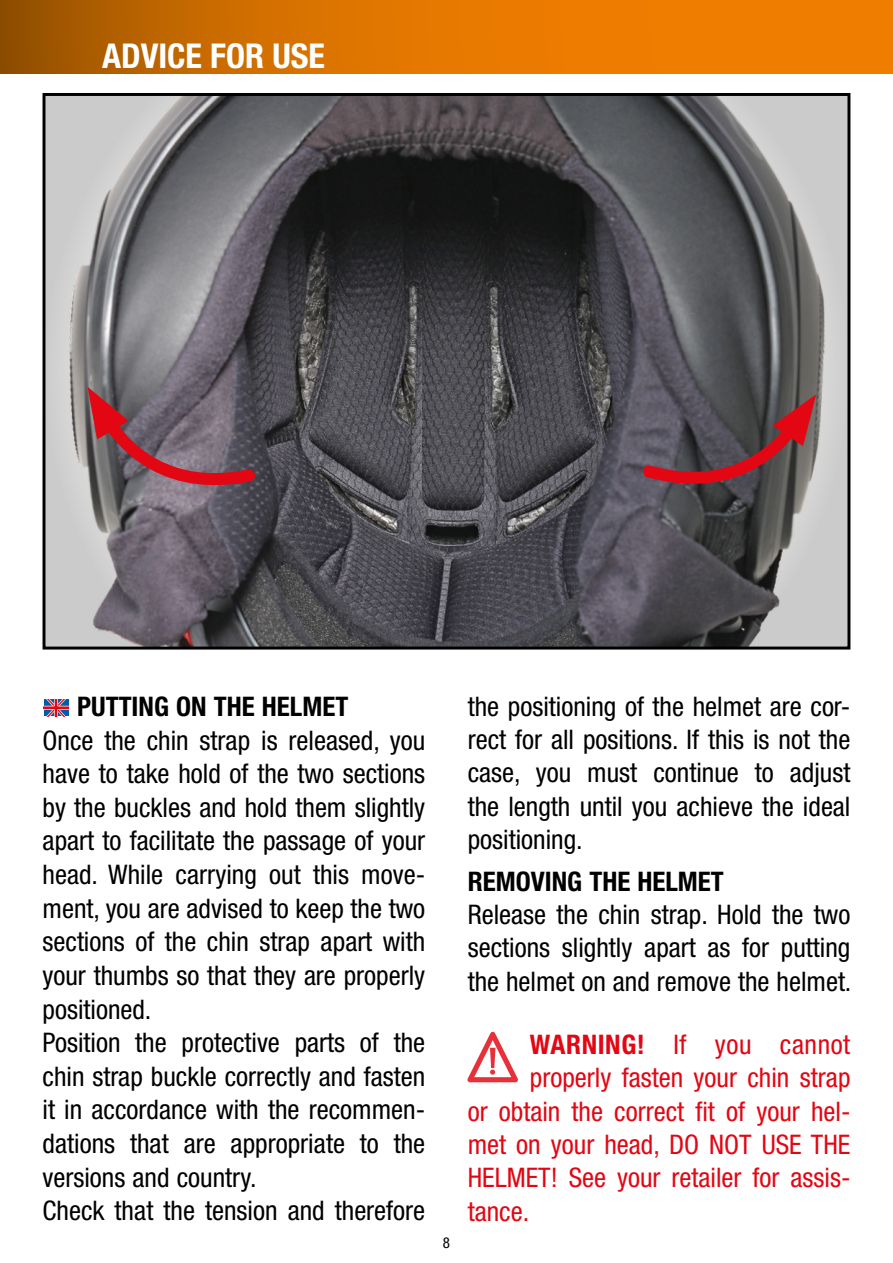
<style>
.page{position:relative;width:893px;height:1263px;background:#fff}
.page>*{position:absolute;margin:0;border:0;box-sizing:border-box;transform-origin:0 0}
.t1{font:700 condensed 34.2px "Helvetica Neue";color:#fff}
.t2{font:condensed 27px/33.6px "Helvetica Neue";color:#000;text-align:justify}
.t3{font:condensed 27px "Helvetica Neue";color:#e30613}
.t4{font:700 condensed 27px "Helvetica Neue";color:#000}
.t5{font:condensed 27px "Helvetica Neue";letter-spacing:.02em;color:#e30613}
.t6{font:condensed 15px "Helvetica Neue";color:#000}
.s1{font-weight:700}
</style>
<div class="page">
<svg style="left:0;top:0;width:893px;height:73px;background:#d97200"></svg>
<img style="left:54px;top:97px;width:785px;height:548px">
<div style="left:43px;top:93px;width:807px;height:556px;border:3px solid #000"></div>
<svg style="left:634px;top:394px;width:182px;height:103px;background:#68474d"></svg>
<svg style="left:86px;top:387px;width:177px;height:107px;background:#7b5660"></svg>
<svg style="left:44px;top:699px;width:25px;height:17px"></svg>
<svg style="left:468px;top:1032px;width:50px;height:50px"></svg>
<p class="t1" style="left:102px;top:35px;width:224px">ADVICE FOR USE</p>
<p class="t4" style="left:77px;top:690px;width:273px">PUTTING ON THE HELMET</p>
<p class="t2" style="left:43px;top:723px;width:384px;text-align:left">Once the chin strap is released, you have to take hold of the two sections by the buckles and hold them slightly apart to facilitate the passage of your head. While carrying out this move&shy;ment, you are advised to keep the two sections of the chin strap apart with your thumbs so that they are properly positioned.<br>Position the protective parts of the chin strap buckle correctly and fasten it in accordance with the recommen&shy;dations that are appropriate to the versions and country.<br>Check that the tension and therefore</p>
<p class="t6" style="left:443px;top:1234px;width:9px">8</p>
<p class="t2" style="left:468px;top:689px;width:384px">the positioning of the helmet are cor&shy;rect for all positions. If this is not the case, you must continue to adjust the length until you achieve the ideal positioning.</p>
<p class="t4" style="left:468px;top:865px;width:258px">REMOVING THE HELMET</p>
<p class="t2" style="left:468px;top:898px;width:385px">Release the chin strap. Hold the two sections slightly apart as for putting the helmet on and remove the helmet.</p>
<p class="t5" style="left:530px;top:1029px;width:322px"><span class="s1">WARNING!</span> If you cannot</p>
<p class="t3" style="left:530px;top:1062px;width:322px">properly fasten your chin strap</p>
<p class="t3" style="left:468px;top:1095px;width:384px">or obtain the correct fit of your hel-</p>
<p class="t3" style="left:468px;top:1129px;width:384px">met on your head, DO NOT USE THE</p>
<p class="t3" style="left:468px;top:1162px;width:384px">HELMET! See your retailer for assis-</p>
<p class="t3" style="left:468px;top:1195px;width:63px">tance.</p>
</div>
